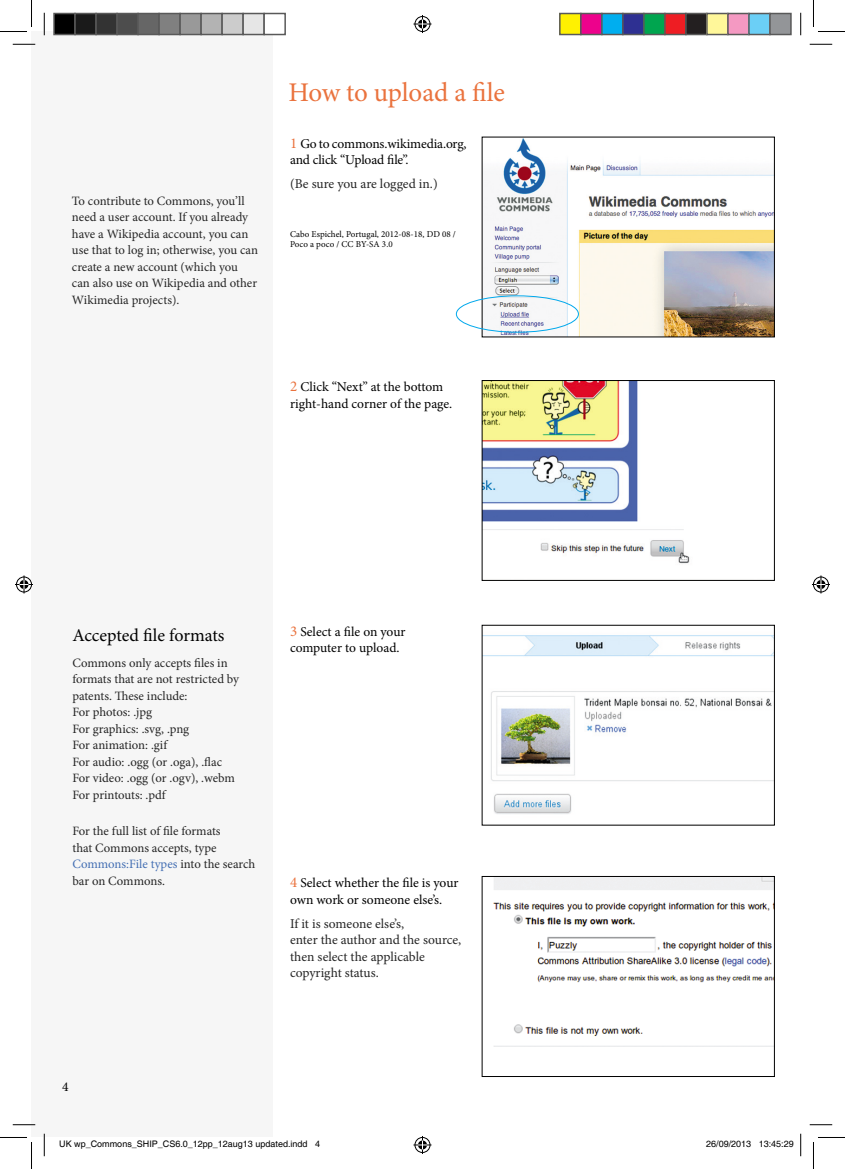
<style>
.page{position:relative;width:845px;height:1169px;background:#fff}
.page>*{position:absolute;margin:0;border:0;box-sizing:border-box;transform-origin:0 0}
.t1{font:27px "Minion Pro";letter-spacing:-.01em;color:#ea723d}
.t2{font:18px "Minion Pro";color:#000}
.t3{font:13.5px/16.5px "Minion Pro";letter-spacing:-.005em;color:#000}
.t4{font:13.5px/16.5px "Minion Pro";letter-spacing:-.005em;color:#252525}
.t5{font:12.75px/16.5px "Minion Pro";color:#252525}
.t6{font:9px "Helvetica";color:#000}
.t7{font:9px/10.5px "Minion Pro";letter-spacing:.005em;color:#000}
.s1{font-size:15px;color:#ea723d}
.s2{color:#446fb3}
</style>
<div class="page">
<div style="left:32px;top:32px;width:241px;height:1105px;background:#f6f6f6"></div>
<img style="left:484px;top:382px;width:206px;height:182px">
<div style="left:482px;top:380px;width:292px;height:200px;border:1px solid #000"></div>
<img style="left:484px;top:635px;width:288px;height:179px">
<img style="left:493px;top:878px;width:279px;height:169px">
<img style="left:484px;top:139px;width:288px;height:196px">
<div style="left:456px;top:295px;width:122px;height:37px;border:1px solid #00a8ec;border-radius:50%"></div>
<hr style="left:13px;top:43px;width:22px;height:2px;background:#fff">
<hr style="left:13px;top:1123px;width:22px;height:2px;background:#fff">
<hr style="left:43px;top:13px;width:2px;height:22px;background:#fff">
<hr style="left:43px;top:1133px;width:2px;height:23px;background:#fff">
<svg style="left:13px;top:44px;width:22px;height:1px"></svg>
<svg style="left:809px;top:44px;width:23px;height:1px"></svg>
<svg style="left:13px;top:1124px;width:22px;height:1px"></svg>
<svg style="left:809px;top:1124px;width:23px;height:1px"></svg>
<svg style="left:44px;top:13px;width:1px;height:22px"></svg>
<svg style="left:44px;top:1133px;width:1px;height:23px"></svg>
<svg style="left:800px;top:13px;width:1px;height:22px"></svg>
<svg style="left:800px;top:1133px;width:1px;height:23px"></svg>
<svg style="left:0;top:0;width:32px;height:32px"></svg>
<svg style="left:0;top:1137px;width:32px;height:32px"></svg>
<svg style="left:813px;top:0;width:32px;height:32px"></svg>
<svg style="left:813px;top:1137px;width:32px;height:32px"></svg>
<svg style="left:413px;top:15px;width:18px;height:18px"></svg>
<svg style="left:413px;top:1136px;width:18px;height:18px"></svg>
<svg style="left:15px;top:575px;width:18px;height:18px"></svg>
<svg style="left:812px;top:575px;width:18px;height:18px"></svg>
<div style="left:54px;top:14px;width:21px;height:21px;background:#000"></div>
<div style="left:53px;top:13px;width:23px;height:22px;border:2px solid #595959"></div>
<div style="left:75px;top:14px;width:21px;height:21px;background:#1a1a1a"></div>
<div style="left:74px;top:13px;width:23px;height:22px;border:2px solid #595959"></div>
<div style="left:96px;top:14px;width:21px;height:21px;background:#333"></div>
<div style="left:95px;top:13px;width:23px;height:22px;border:2px solid #595959"></div>
<div style="left:117px;top:14px;width:21px;height:21px;background:#4d4d4d"></div>
<div style="left:116px;top:13px;width:23px;height:22px;border:2px solid #595959"></div>
<div style="left:138px;top:14px;width:21px;height:21px;background:#666"></div>
<div style="left:137px;top:13px;width:23px;height:22px;border:2px solid #595959"></div>
<div style="left:159px;top:14px;width:21px;height:21px;background:#808080"></div>
<div style="left:158px;top:13px;width:23px;height:22px;border:2px solid #595959"></div>
<div style="left:180px;top:14px;width:21px;height:21px;background:#999"></div>
<div style="left:179px;top:13px;width:23px;height:22px;border:2px solid #595959"></div>
<div style="left:201px;top:14px;width:21px;height:21px;background:#b3b3b3"></div>
<div style="left:200px;top:13px;width:23px;height:22px;border:2px solid #595959"></div>
<div style="left:222px;top:14px;width:21px;height:21px;background:#ccc"></div>
<div style="left:221px;top:13px;width:23px;height:22px;border:2px solid #595959"></div>
<div style="left:243px;top:14px;width:21px;height:21px;background:#e6e6e6"></div>
<div style="left:242px;top:13px;width:23px;height:22px;border:2px solid #595959"></div>
<div style="left:263px;top:13px;width:23px;height:22px;border:2px solid #595959"></div>
<div style="left:560px;top:14px;width:21px;height:21px;background:#fff101"></div>
<div style="left:559px;top:13px;width:22px;height:22px;border:2px solid #595959"></div>
<div style="left:581px;top:14px;width:21px;height:21px;background:#ed028c"></div>
<div style="left:580px;top:13px;width:22px;height:22px;border:2px solid #595959"></div>
<div style="left:602px;top:14px;width:21px;height:21px;background:#00aeef"></div>
<div style="left:601px;top:13px;width:22px;height:22px;border:2px solid #595959"></div>
<div style="left:623px;top:14px;width:21px;height:21px;background:#2e3092"></div>
<div style="left:622px;top:13px;width:22px;height:22px;border:2px solid #595959"></div>
<div style="left:644px;top:14px;width:21px;height:21px;background:#00a54f"></div>
<div style="left:643px;top:13px;width:22px;height:22px;border:2px solid #595959"></div>
<div style="left:665px;top:14px;width:21px;height:21px;background:#ee1d23"></div>
<div style="left:664px;top:13px;width:22px;height:22px;border:2px solid #595959"></div>
<div style="left:686px;top:14px;width:21px;height:21px;background:#231f20"></div>
<div style="left:685px;top:13px;width:22px;height:22px;border:2px solid #595959"></div>
<div style="left:707px;top:14px;width:21px;height:21px;background:#fff79a"></div>
<div style="left:706px;top:13px;width:22px;height:22px;border:2px solid #595959"></div>
<div style="left:728px;top:14px;width:21px;height:21px;background:#f499c2"></div>
<div style="left:727px;top:13px;width:22px;height:22px;border:2px solid #595959"></div>
<div style="left:749px;top:14px;width:21px;height:21px;background:#6bcff6"></div>
<div style="left:748px;top:13px;width:22px;height:22px;border:2px solid #595959"></div>
<div style="left:770px;top:14px;width:21px;height:21px;background:#939598"></div>
<div style="left:769px;top:13px;width:22px;height:22px;border:2px solid #595959"></div>
<p class="t5" style="left:72px;top:192px;width:188px">To contribute to Commons, you’ll need a user account. If you already have a Wikipedia account, you can use that to log in; otherwise, you can create a new account (which you can also use on Wikipedia and other<br>Wikimedia projects).</p>
<p class="t1" style="left:288px;top:75px;width:218px">How to upload a file</p>
<p class="t3" style="left:290px;top:135px;width:178px"><span class="s1">1</span> Go to commons.wikimedia.org, and click “Upload file”.</p>
<p class="t4" style="left:290px;top:176px;width:149px">(Be sure you are logged in.)</p>
<p class="t7" style="left:290px;top:228px;width:167px">Cabo Espichel, Portugal, 2012-08-18, DD 08 /<br>Poco a poco / CC BY-SA 3.0</p>
<p class="t3" style="left:290px;top:379px;width:164px"><span class="s1">2</span> Click “Next” at the bottom right-hand corner of the page.</p>
<p class="t2" style="left:72px;top:623px;width:154px">Accepted file formats</p>
<p class="t5" style="left:72px;top:654px;width:168px">Commons only accepts files in formats that are not restricted by patents. These include:</p>
<p class="t5" style="left:72px;top:704px;width:81px">For photos: .jpg</p>
<p class="t5" style="left:72px;top:720px;width:118px">For graphics: .svg, .png</p>
<p class="t5" style="left:72px;top:737px;width:96px">For animation: .gif</p>
<p class="t5" style="left:72px;top:753px;width:151px">For audio: .ogg (or .oga), .flac</p>
<p class="t5" style="left:72px;top:770px;width:164px">For video: .ogg (or .ogv), .webm</p>
<p class="t5" style="left:72px;top:786px;width:95px">For printouts: .pdf</p>
<p class="t5" style="left:72px;top:823px;width:184px">For the full list of file formats<br>that Commons accepts, type<br><span class="s2">Commons:File types</span> into the search bar on Commons.</p>
<p class="t3" style="left:290px;top:623px;width:117px"><span class="s1">3</span> Select a file on your computer to upload.</p>
<p class="t3" style="left:290px;top:874px;width:170px"><span class="s1">4</span> Select whether the file is your own work or someone else’s.</p>
<p class="t4" style="left:290px;top:915px;width:173px">If it is someone else’s,<br>enter the author and the source, then select the applicable copyright status.</p>
<p class="t3" style="left:62px;top:1078px;width:8px">4</p>
<p class="t6" style="left:59px;top:1138px;width:262px">UK wp_Commons_SHIP_CS6.0_12pp_12aug13 updated.indd 4</p>
<p class="t6" style="left:706px;top:1138px;width:89px">26/09/2013 13:45:29</p>
</div>
